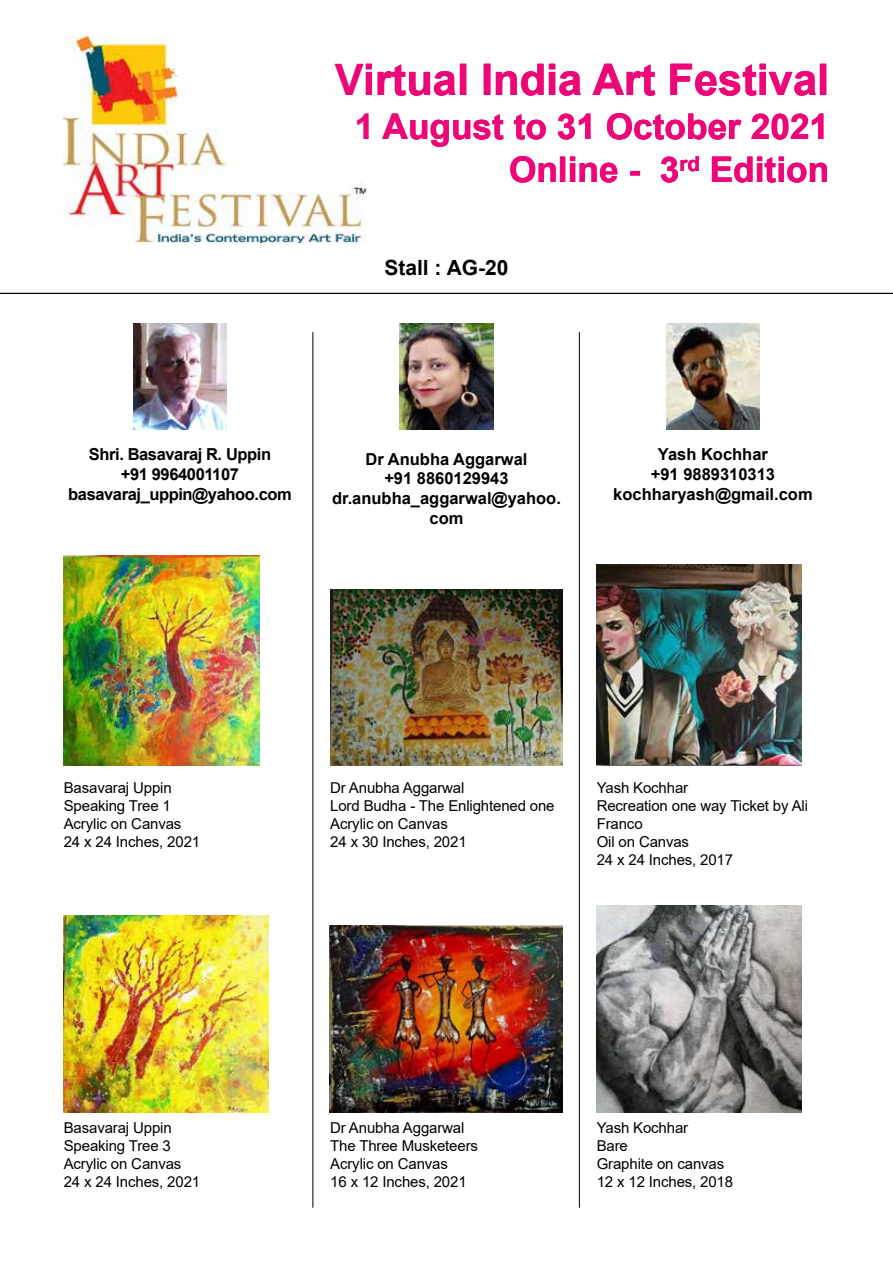
<style>
.page{position:relative;width:893px;height:1263px;background:#fff}
.page>*{position:absolute;margin:0;border:0;box-sizing:border-box;transform-origin:0 0}
.t1{font:700 43.35px "Arial";color:#ed0677}
.t2{font:700 35.25px/43.5px "Arial";color:#ed0677;text-align:right}
.t3{font:700 21px "Arial";color:#000}
.t4{font:700 16.5px/19.8px "Arial";color:#000;text-align:center}
.t5{font:700 16.5px/19.8px "Arial";letter-spacing:-.025em;color:#000;text-align:center}
.t6{font:15px/18px "Arial";letter-spacing:-.01em;color:#000}
</style>
<div class="page">
<img style="left:64px;top:36px;width:301px;height:207px">
<hr style="left:0;top:293px;width:893px;height:1px;background:#000">
<img style="left:133px;top:324px;width:94px;height:106px">
<img style="left:400px;top:324px;width:93px;height:106px">
<img style="left:666px;top:324px;width:94px;height:106px">
<img style="left:64px;top:915px;width:205px;height:197px">
<img style="left:64px;top:556px;width:195px;height:209px">
<img style="left:330px;top:589px;width:233px;height:176px">
<img style="left:596px;top:564px;width:205px;height:201px">
<img style="left:596px;top:906px;width:206px;height:206px">
<img style="left:329px;top:926px;width:234px;height:186px">
<hr style="left:312px;top:332px;width:1px;height:876px;background:#000">
<hr style="left:579px;top:332px;width:1px;height:876px;background:#000">
<h1 class="t1" style="left:335px;top:50px;width:496px">Virtual India Art Festival</h1>
<h2 class="t2" style="left:354px;top:105px;width:476px">1 August to 31 October 2021<br>Online - 3<sup>rd</sup> Edition</h2>
<h3 class="t3" style="left:384px;top:252px;width:126px">Stall : AG-20</h3>
<p class="t5" style="left:68px;top:444px;width:225px">Shri. Basavaraj R. Uppin<br>+91 9964001107 basavaraj_uppin@yahoo.com</p>
<p class="t4" style="left:613px;top:444px;width:201px">Yash Kochhar<br>+91 9889310313 kochharyash@gmail.com</p>
<p class="t4" style="left:332px;top:449px;width:230px">Dr Anubha Aggarwal<br>+91 8860129943 dr.anubha_aggarwal@yahoo. com</p>
<p class="t6" style="left:64px;top:778px;width:138px">Basavaraj Uppin<br>Speaking Tree 1<br>Acrylic on Canvas<br>24 x 24 Inches, 2021</p>
<p class="t6" style="left:597px;top:778px;width:213px">Yash Kochhar<br>Recreation one way Ticket by Ali<br>Franco<br>Oil on Canvas<br>24 x 24 Inches, 2017</p>
<p class="t6" style="left:330px;top:778px;width:226px">Dr Anubha Aggarwal<br>Lord Budha - The Enlightened one<br>Acrylic on Canvas<br>24 x 30 Inches, 2021</p>
<p class="t6" style="left:64px;top:1118px;width:138px">Basavaraj Uppin<br>Speaking Tree 3<br>Acrylic on Canvas<br>24 x 24 Inches, 2021</p>
<p class="t6" style="left:330px;top:1118px;width:149px">Dr Anubha Aggarwal<br>The Three Musketeers<br>Acrylic on Canvas<br>16 x 12 Inches, 2021</p>
<p class="t6" style="left:597px;top:1118px;width:138px">Yash Kochhar<br>Bare<br>Graphite on canvas<br>12 x 12 Inches, 2018</p>
</div>
